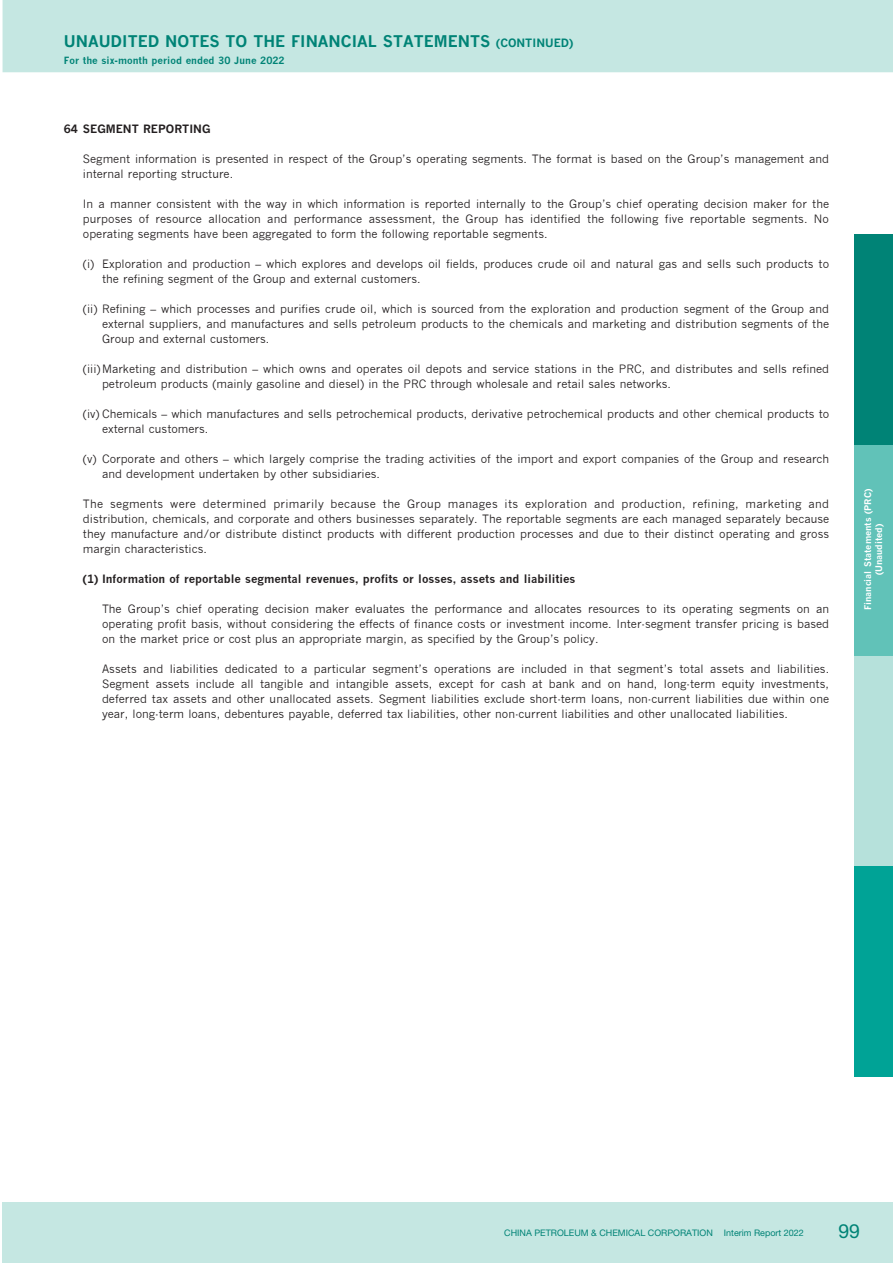
<style>
.page{position:relative;width:893px;height:1263px;background:#fff}
.page>*{position:absolute;margin:0;border:0;box-sizing:border-box;transform-origin:0 0}
.t1{font:19.5px "Helvetica Neue LT Std";color:#008376}
.t2{font:700 15.75px "News Gothic";color:#008376}
.t3{font:11.25px/15px "News Gothic";color:#231f20}
.t4{font:700 11.25px "News Gothic";color:#231f20}
.t5{font:700 9.75px "News Gothic";color:#008376}
.t6{font:9px "Helvetica Neue LT Std";color:#008376}
.t7{font:700 9px/10.8px "News Gothic";color:#fff;text-align:center}
.s1{font-size:11.25px}
</style>
<div class="page">
<div style="left:3px;top:0;width:890px;height:72px;background:#c5e7e2"></div>
<div style="left:855px;top:866px;width:38px;height:211px;background:#00a396"></div>
<div style="left:855px;top:655px;width:38px;height:211px;background:#b6e1db"></div>
<div style="left:855px;top:445px;width:38px;height:210px;background:#61c2b8"></div>
<div style="left:855px;top:234px;width:38px;height:211px;background:#008376"></div>
<div style="left:3px;top:1202px;width:890px;height:61px;background:#c5e7e2"></div>
<h2 class="t2" style="left:64px;top:32px;width:511px">UNAUDITED NOTES TO THE FINANCIAL STATEMENTS <span class="s1">(CONTINUED)</span></h2>
<p class="t5" style="left:64px;top:54px;width:222px">For the six-month period ended 30 June 2022</p>
<p class="t4" style="left:64px;top:122px;width:148px">64 SEGMENT REPORTING</p>
<p class="t3" style="left:83px;top:152px;width:748px">Segment information is presented in respect of the Group’s operating segments. The format is based on the Group’s management and internal reporting structure.</p>
<p class="t3" style="left:83px;top:197px;width:748px;text-align:justify">In a manner consistent with the way in which information is reported internally to the Group’s chief operating decision maker for the purposes of resource allocation and performance assessment, the Group has identified the following five reportable segments. No operating segments have been aggregated to form the following reportable segments.</p>
<p class="t3" style="left:102px;top:257px;width:729px;text-indent:-19px">(i) Exploration and production – which explores and develops oil fields, produces crude oil and natural gas and sells such products to the refining segment of the Group and external customers.</p>
<p class="t3" style="left:102px;top:302px;width:729px;text-align:justify;text-indent:-19px">(ii) Refining – which processes and purifies crude oil, which is sourced from the exploration and production segment of the Group and external suppliers, and manufactures and sells petroleum products to the chemicals and marketing and distribution segments of the Group and external customers.</p>
<p class="t3" style="left:102px;top:362px;width:729px;text-indent:-19px">(iii) Marketing and distribution – which owns and operates oil depots and service stations in the PRC, and distributes and sells refined petroleum products (mainly gasoline and diesel) in the PRC through wholesale and retail sales networks.</p>
<p class="t3" style="left:102px;top:407px;width:729px;text-indent:-19px">(iv) Chemicals – which manufactures and sells petrochemical products, derivative petrochemical products and other chemical products to external customers.</p>
<p class="t3" style="left:102px;top:452px;width:729px;text-indent:-19px">(v) Corporate and others – which largely comprise the trading activities of the import and export companies of the Group and research and development undertaken by other subsidiaries.</p>
<p class="t3" style="left:83px;top:497px;width:748px;text-align:justify">The segments were determined primarily because the Group manages its exploration and production, refining, marketing and distribution, chemicals, and corporate and others businesses separately. The reportable segments are each managed separately because they manufacture and/or distribute distinct products with different production processes and due to their distinct operating and gross margin characteristics.</p>
<p class="t4" style="left:83px;top:572px;width:494px">(1) Information of reportable segmental revenues, profits or losses, assets and liabilities</p>
<p class="t3" style="left:102px;top:602px;width:729px;text-align:justify">The Group’s chief operating decision maker evaluates the performance and allocates resources to its operating segments on an operating profit basis, without considering the effects of finance costs or investment income. Inter-segment transfer pricing is based on the market price or cost plus an appropriate margin, as specified by the Group’s policy.</p>
<p class="t3" style="left:102px;top:662px;width:729px;text-align:justify">Assets and liabilities dedicated to a particular segment’s operations are included in that segment’s total assets and liabilities.<br>Segment assets include all tangible and intangible assets, except for cash at bank and on hand, long-term equity investments, deferred tax assets and other unallocated assets. Segment liabilities exclude short-term loans, non-current liabilities due within one year, long-term loans, debentures payable, deferred tax liabilities, other non-current liabilities and other unallocated liabilities.</p>
<p class="t7" style="left:862px;top:610px;width:123px;rotate:-90deg">Financial Statements (PRC) (Unaudited)</p>
<p class="t6" style="left:504px;top:1228px;width:301px">CHINA PETROLEUM &amp; CHEMICAL CORPORATION Interim Report 2022</p>
<h1 class="t1" style="left:838px;top:1220px;width:23px">99</h1>
</div>
